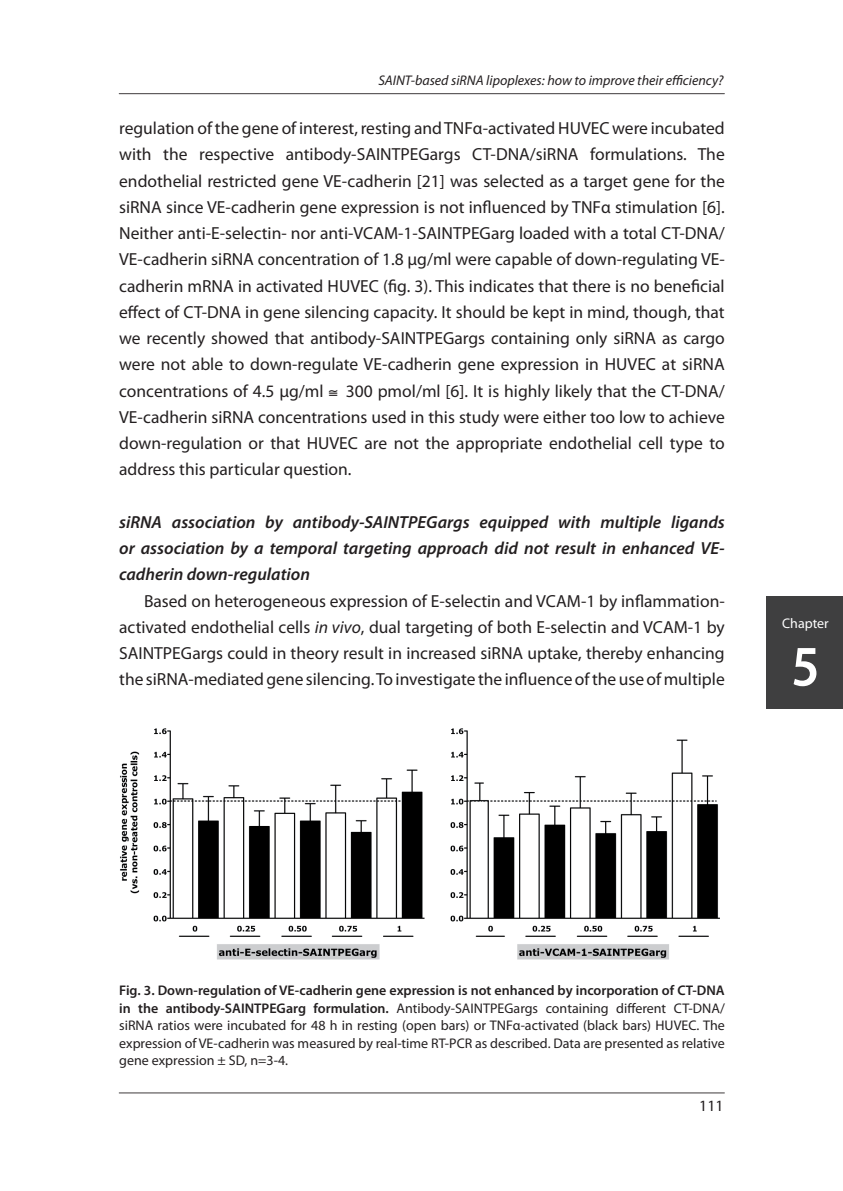
<style>
.page{position:relative;width:843px;height:1191px;background:#fff}
.page>*{position:absolute;margin:0;border:0;box-sizing:border-box;transform-origin:0 0}
.t1{font:600 57.75px "Myriad Pro";color:#fff;scale:.91 1}
.t2{font:17.5px/26.2px "Myriad Pro";color:#231f20;text-align:justify}
.t3{font:italic 600 17.5px/26.2px "Myriad Pro";color:#231f20;text-align:justify}
.t4{font:15.75px "Myriad Pro";color:#231f20}
.t5{font:14px/17.5px "Myriad Pro";color:#231f20;text-align:justify}
.t6{font:italic 14px "Myriad Pro";color:#231f20}
.t7{font:14px "Myriad Pro";color:#fff}
.s1{font-style:italic}
.s2{font-weight:600}
</style>
<div class="page">
<hr style="left:119px;top:1092px;width:605px;height:1px;background:#231f20">
<hr style="left:119px;top:93px;width:605px;height:1px;background:#231f20">
<div style="left:766px;top:596px;width:76px;height:113px;background:#3f3f40"></div>
<img style="left:120px;top:728px;width:600px;height:232px">
<p class="t6" style="left:378px;top:71px;width:347px">sAInt-based sirnA lipoplexes: how to improve their efficiency?</p>
<p class="t2" style="left:119px;top:115px;width:607px">regulation of the gene of interest, resting and TNFα-activated HUVEC were incubated with the respective antibody-SAINTPEGargs CT-DNA/siRNA formulations. The endothelial restricted gene VE-cadherin [21] was selected as a target gene for the siRNA since VE-cadherin gene expression is not influenced by TNFα stimulation [6].<br>Neither anti-E-selectin- nor anti-VCAM-1-SAINTPEGarg loaded with a total CT-DNA/ VE-cadherin siRNA concentration of 1.8 μg/ml were capable of down-regulating VE&shy;cadherin mRNA in activated HUVEC (fig. 3). This indicates that there is no beneficial effect of CT-DNA in gene silencing capacity. It should be kept in mind, though, that we recently showed that antibody-SAINTPEGargs containing only siRNA as cargo were not able to down-regulate VE-cadherin gene expression in HUVEC at siRNA concentrations of 4.5 μg/ml ≅ 300 pmol/ml [6]. It is highly likely that the CT-DNA/ VE-cadherin siRNA concentrations used in this study were either too low to achieve down-regulation or that HUVEC are not the appropriate endothelial cell type to address this particular question.</p>
<p class="t3" style="left:119px;top:508px;width:607px">siRNA association by antibody-SAINTPEGargs equipped with multiple ligands or association by a temporal targeting approach did not result in enhanced VE&shy;cadherin down-regulation</p>
<p class="t2" style="left:119px;top:587px;width:607px;text-indent:25px">Based on heterogeneous expression of E-selectin and VCAM-1 by inflammation&shy;activated endothelial cells <span class="s1">in vivo</span>, dual targeting of both E-selectin and VCAM-1 by SAINTPEGargs could in theory result in increased siRNA uptake, thereby enhancing the siRNA-mediated gene silencing. To investigate the influence of the use of multiple</p>
<p class="t7" style="left:782px;top:614px;width:48px">Chapter</p>
<h1 class="t1" style="left:791px;top:629px;width:32px">5</h1>
<p class="t5" style="left:119px;top:981px;width:607px"><span class="s2">Fig. 3. Down-regulation of VE-cadherin gene expression is not enhanced by incorporation of CT-DNA in the antibody-SAINTPEGarg formulation.</span> Antibody-SAINTPEGargs containing different CT-DNA/ siRNA ratios were incubated for 48 h in resting (open bars) or TNFα-activated (black bars) HUVEC. The expression of VE-cadherin was measured by real-time RT-PCR as described. Data are presented as relative gene expression ± SD, n=3-4.</p>
<p class="t4" style="left:699px;top:1095px;width:26px">111</p>
</div>
